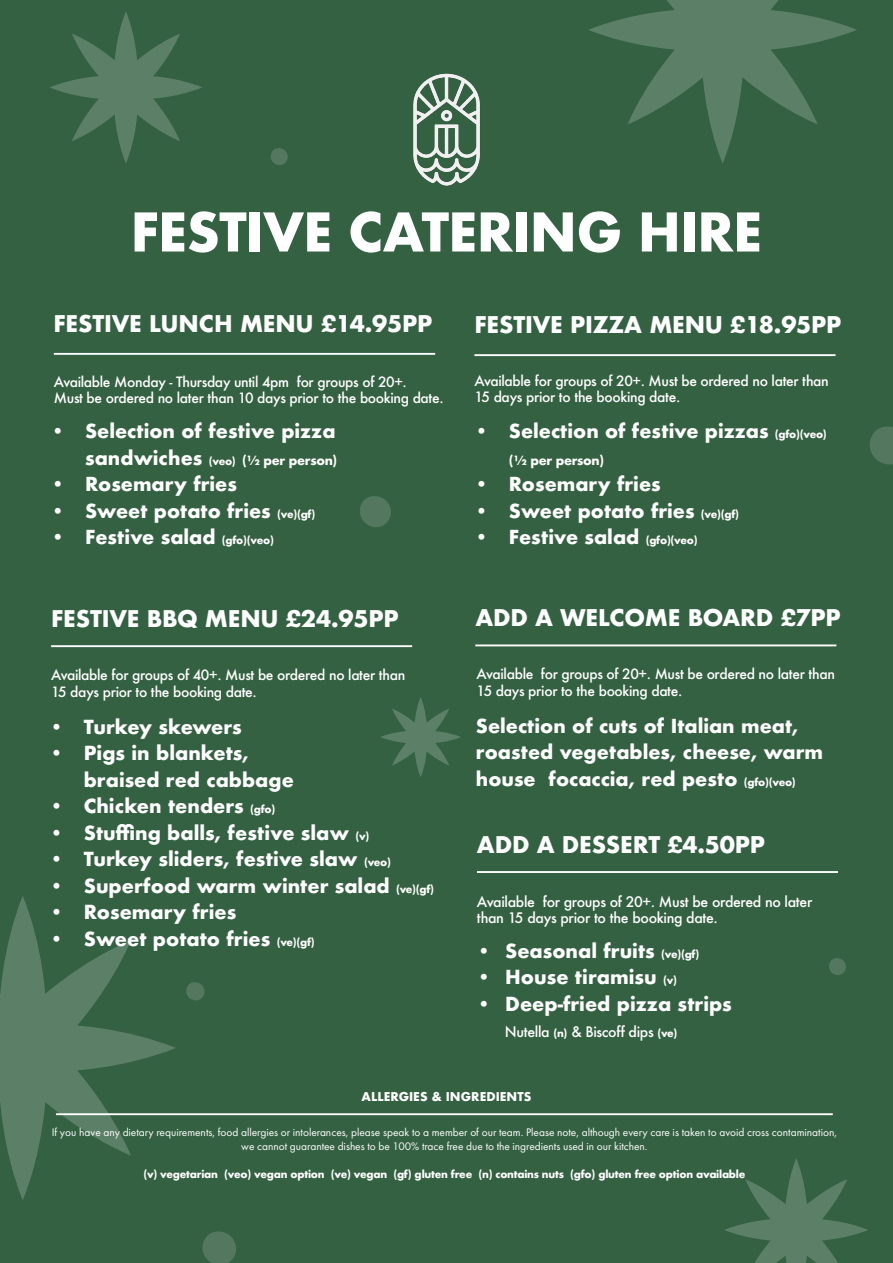
<style>
.page{position:relative;width:893px;height:1263px;background:#356143}
.page>*{position:absolute;margin:0;border:0;box-sizing:border-box;transform-origin:0 0}
.t1{font:700 51.9px "Futura";letter-spacing:-.02em;color:#fff}
.t2{font:700 22.35px "Futura";letter-spacing:-.01em;color:#fff}
.t3{font:700 18.9px "Futura";color:#fff}
.t4{font:700 18.9px "Futura";letter-spacing:-.025em;color:#fff}
.t5{font:700 18.75px/26.5px "Futura";color:#fff}
.t6{font:500 14.1px/16.5px "Futura";letter-spacing:-.025em;color:#fff}
.t7{font:500 13.8px/16.5px "Futura";letter-spacing:-.025em;color:#fff}
.t8{font:700 12.3px "Futura";letter-spacing:-.025em;color:#fff}
.t9{font:700 11.85px "Futura";color:#fff}
.t10{font:11.4px/14.7px "Futura PT";color:#fff;text-align:center}
.t11{font:700 10.2px "Futura";letter-spacing:-.025em;color:#fff}
.s1{font-size:18.75px}
.s2{font-size:10.2px}
.s3{font-weight:700;font-size:10.2px}
</style>
<div class="page">
<img style="left:413px;top:73px;width:67px;height:113px">
<hr style="left:54px;top:353px;width:381px;height:2px;background:#fff">
<hr style="left:474px;top:354px;width:361px;height:2px;background:#fff">
<hr style="left:51px;top:645px;width:361px;height:2px;background:#fff">
<hr style="left:475px;top:644px;width:361px;height:2px;background:#fff">
<hr style="left:477px;top:871px;width:361px;height:2px;background:#fff">
<svg style="left:588px;top:8px;width:269px;height:44px;fill:#5c7f67"></svg>
<svg style="left:627px;top:0;width:191px;height:163px"></svg>
<svg style="left:0;top:896px;width:176px;height:304px"></svg>
<svg style="left:113px;top:11px;width:26px;height:153px"></svg>
<svg style="left:49px;top:75px;width:153px;height:25px"></svg>
<svg style="left:72px;top:34px;width:108px;height:107px"></svg>
<svg style="left:724px;top:1218px;width:144px;height:24px"></svg>
<svg style="left:745px;top:1159px;width:102px;height:104px"></svg>
<svg style="left:414px;top:697px;width:13px;height:80px"></svg>
<svg style="left:380px;top:730px;width:81px;height:14px"></svg>
<svg style="left:392px;top:708px;width:57px;height:57px"></svg>
<svg style="left:202px;top:1231px;width:34px;height:32px"></svg>
<svg style="left:186px;top:982px;width:19px;height:19px"></svg>
<svg style="left:271px;top:148px;width:17px;height:17px"></svg>
<svg style="left:829px;top:958px;width:17px;height:17px"></svg>
<svg style="left:870px;top:426px;width:23px;height:39px"></svg>
<svg style="left:360px;top:496px;width:31px;height:31px"></svg>
<hr style="left:56px;top:1113px;width:777px;height:2px;background:#fff">
<p class="t1" style="left:130px;top:194px;width:633px">FESTIVE CATERING HIRE</p>
<p class="t2" style="left:53px;top:307px;width:380px">FESTIVE LUNCH MENU £14.95PP</p>
<p class="t2" style="left:474px;top:308px;width:368px">FESTIVE PIZZA MENU £18.95PP</p>
<p class="t7" style="left:54px;top:373px;width:355px">Available Monday - Thursday until 4pm for groups of 20+.</p>
<p class="t7" style="left:54px;top:389px;width:391px">Must be ordered no later than 10 days prior to the booking date.</p>
<p class="t7" style="left:474px;top:373px;width:356px">Available for groups of 20+. Must be ordered no later than</p>
<p class="t7" style="left:474px;top:389px;width:207px">15 days prior to the booking date.</p>
<p class="t5" style="left:51px;top:418px;width:286px">• Selection of festive pizza</p>
<p class="t8" style="left:85px;top:451px;width:254px"><span class="s1">sandwiches</span> <span class="s2">(veo)</span> (½ per person)</p>
<p class="t5" style="left:51px;top:471px;width:188px">• Rosemary fries</p>
<p class="t5" style="left:51px;top:497px;width:266px">• Sweet potato fries <span class="s2">(ve)(gf)</span></p>
<p class="t5" style="left:51px;top:524px;width:225px">• Festive salad <span class="s2">(gfo)(veo)</span></p>
<p class="t5" style="left:474px;top:418px;width:354px">• Selection of festive pizzas <span class="s2">(gfo)(veo)</span></p>
<p class="t8" style="left:509px;top:451px;width:97px">(½ per person)</p>
<p class="t5" style="left:474px;top:471px;width:188px">• Rosemary fries</p>
<p class="t5" style="left:474px;top:497px;width:266px">• Sweet potato fries <span class="s2">(ve)(gf)</span></p>
<p class="t5" style="left:474px;top:524px;width:225px">• Festive salad <span class="s2">(gfo)(veo)</span></p>
<p class="t2" style="left:51px;top:602px;width:349px">FESTIVE BBQ MENU £24.95PP</p>
<p class="t2" style="left:475px;top:602px;width:367px">ADD A WELCOME BOARD £7PP</p>
<p class="t7" style="left:51px;top:667px;width:356px">Available for groups of 40+. Must be ordered no later than<br>15 days prior to the booking date.</p>
<p class="t7" style="left:477px;top:666px;width:360px">Available for groups of 20+. Must be ordered no later than<br>15 days prior to the booking date.</p>
<p class="t4" style="left:49px;top:713px;width:194px">• Turkey skewers</p>
<p class="t3" style="left:49px;top:739px;width:201px">• Pigs in blankets,</p>
<p class="t5" style="left:84px;top:766px;width:211px">braised red cabbage</p>
<p class="t3" style="left:49px;top:792px;width:228px">• Chicken tenders <span class="s2">(gfo)</span></p>
<p class="t3" style="left:49px;top:819px;width:322px">• Stuffing balls, festive slaw <span class="s2">(v)</span></p>
<p class="t3" style="left:49px;top:845px;width:343px">• Turkey sliders, festive slaw <span class="s2">(veo)</span></p>
<p class="t3" style="left:49px;top:872px;width:386px">• Superfood warm winter salad <span class="s2">(ve)(gf)</span></p>
<p class="t3" style="left:49px;top:898px;width:188px">• Rosemary fries</p>
<p class="t3" style="left:49px;top:925px;width:267px">• Sweet potato fries <span class="s2">(ve)(gf)</span></p>
<p class="t5" style="left:476px;top:712px;width:349px">Selection of cuts of Italian meat, roasted vegetables, cheese, warm house focaccia, red pesto <span class="s2">(gfo)(veo)</span></p>
<p class="t2" style="left:477px;top:828px;width:289px">ADD A DESSERT £4.50PP</p>
<p class="t6" style="left:477px;top:893px;width:337px">Available for groups of 20+. Must be ordered no later than 15 days prior to the booking date.</p>
<p class="t3" style="left:477px;top:937px;width:224px">• Seasonal fruits <span class="s2">(ve)(gf)</span></p>
<p class="t3" style="left:477px;top:963px;width:202px">• House tiramisu <span class="s2">(v)</span></p>
<p class="t3" style="left:477px;top:990px;width:256px">• Deep-fried pizza strips</p>
<p class="t6" style="left:505px;top:1023px;width:174px">Nutella <span class="s3">(n)</span> &amp; Biscoff dips <span class="s3">(ve)</span></p>
<p class="t9" style="left:362px;top:1088px;width:171px">ALLERGIES &amp; INGREDIENTS</p>
<p class="t10" style="left:52px;top:1124px;width:787px">If you have any dietary requirements, food allergies or intolerances, please speak to a member of our team. Please note, although every care is taken to avoid cross contamination, we cannot guarantee dishes to be 100% trace free due to the ingredients used in our kitchen.</p>
<p class="t11" style="left:143px;top:1167px;width:603px">(v) vegetarian (veo) vegan option (ve) vegan (gf) gluten free (n) contains nuts (gfo) gluten free option available</p>
</div>
